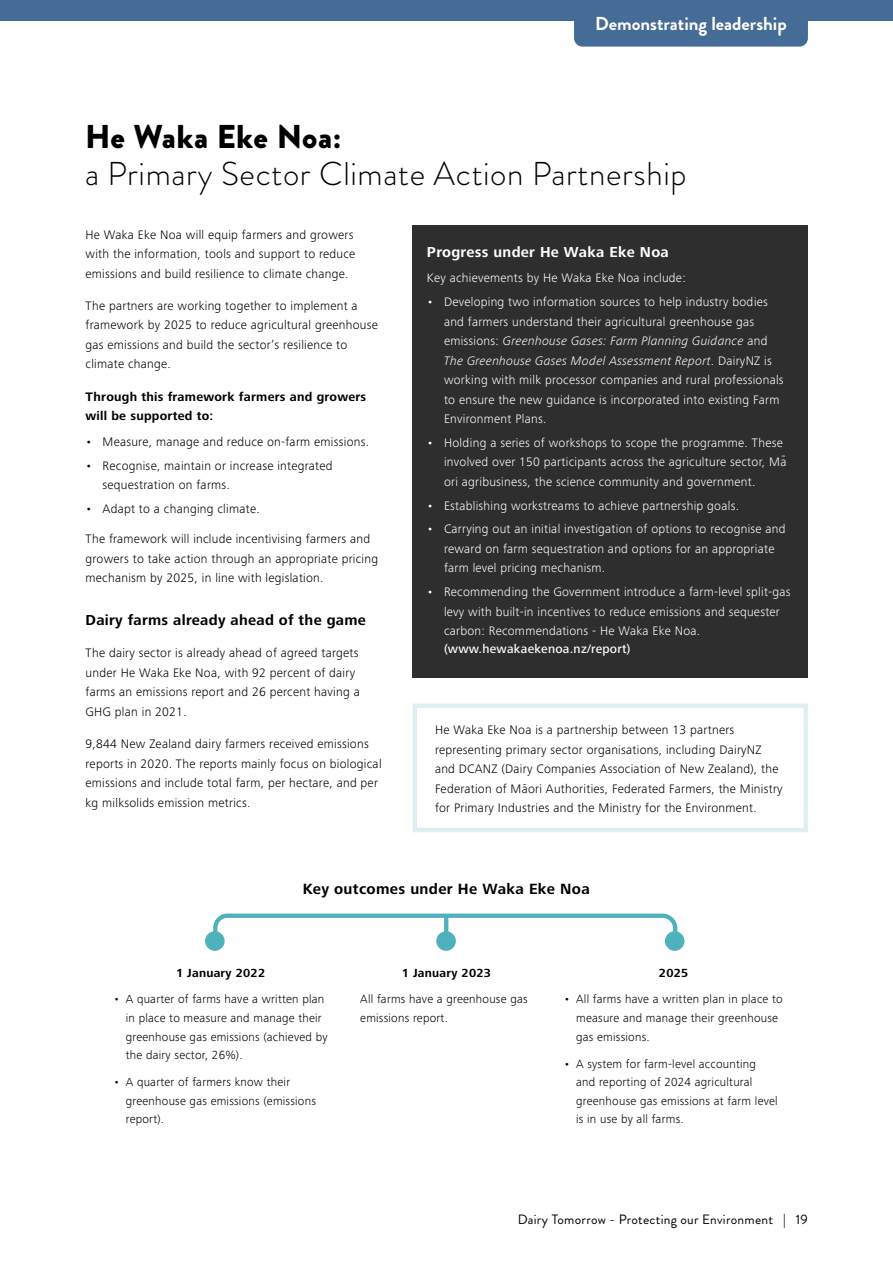
<style>
.page{position:relative;width:893px;height:1263px;background:#fff}
.page>*{position:absolute;margin:0;border:0;box-sizing:border-box;transform-origin:0 0}
.t1{font:300 33px "Brandon Grotesque";letter-spacing:.02em;color:#000}
.t2{font:900 33px "Brandon Grotesque";letter-spacing:.01em;color:#000}
.t3{font:700 18.75px "Brandon Grotesque";color:#fff}
.t4{font:700 15.3px "Frutiger Next";letter-spacing:.02em;color:#000}
.t5{font:700 15px "Frutiger Next";letter-spacing:.02em;color:#000}
.t6{font:700 15px "Frutiger Next";letter-spacing:.02em;color:#fff}
.t7{font:13.5px "Brandon Grotesque";letter-spacing:.02em;color:#000}
.t8{font:300 12.75px/19.5px "Frutiger Next";letter-spacing:.02em;color:#000}
.t9{font:300 12.75px/19.5px "Frutiger Next";letter-spacing:.02em;color:#fff}
.t10{font:700 12.75px/19.5px "Frutiger Next";letter-spacing:.02em;color:#000}
.t11{font:500 12.75px "Frutiger Next";letter-spacing:.02em;color:#fff}
.t12{font:300 12.15px/18.6px "Frutiger Next";letter-spacing:.02em;color:#000}
.t13{font:700 12.15px "Frutiger Next";letter-spacing:.02em;color:#000}
.s1{font-style:italic}
</style>
<div class="page">
<div style="left:412px;top:225px;width:396px;height:453px;background:#2e2e2f"></div>
<div style="left:412px;top:703px;width:396px;height:129px;border:4px solid #dfeeef"></div>
<div style="left:205px;top:931px;width:20px;height:20px;background:#4fb1bb;border-radius:50%"></div>
<svg style="left:436px;top:931px;width:20px;height:20px"></svg>
<div style="left:665px;top:931px;width:19px;height:20px;background:#4fb1bb;border-radius:50%"></div>
<svg style="left:211px;top:913px;width:468px;height:36px"></svg>
<hr style="left:444px;top:916px;width:4px;height:29px;background:#4fb1bb">
<div style="left:0;top:0;width:893px;height:21px;background:#446c97"></div>
<div style="left:574px;top:21px;width:234px;height:26px;background:#446c97"></div>
<h2 class="t3" style="left:595px;top:10px;width:193px">Demonstrating leadership</h2>
<h1 class="t2" style="left:85px;top:113px;width:258px">He Waka Eke Noa:</h1>
<h1 class="t1" style="left:85px;top:151px;width:603px">a Primary Sector Climate Action Partnership</h1>
<p class="t8" style="left:86px;top:225px;width:271px">He Waka Eke Noa will equip farmers and growers with the information, tools and support to reduce emissions and build resilience to climate change.</p>
<p class="t8" style="left:86px;top:296px;width:294px">The partners are working together to implement a framework by 2025 to reduce agricultural greenhouse gas emissions and build the sector’s resilience to climate change.</p>
<p class="t10" style="left:86px;top:387px;width:282px">Through this framework farmers and growers will be supported to:</p>
<p class="t8" style="left:86px;top:432px;width:285px">• Measure, manage and reduce on-farm emissions.</p>
<p class="t8" style="left:103px;top:456px;width:232px;text-indent:-17px">• Recognise, maintain or increase integrated sequestration on farms.</p>
<p class="t8" style="left:86px;top:499px;width:176px">• Adapt to a changing climate.</p>
<p class="t8" style="left:86px;top:529px;width:294px">The framework will include incentivising farmers and growers to take action through an appropriate pricing mechanism by 2025, in line with legislation.</p>
<p class="t5" style="left:86px;top:612px;width:282px">Dairy farms already ahead of the game</p>
<p class="t8" style="left:86px;top:643px;width:276px">The dairy sector is already ahead of agreed targets under He Waka Eke Noa, with 92 percent of dairy farms an emissions report and 26 percent having a GHG plan in 2021.</p>
<p class="t8" style="left:86px;top:734px;width:298px">9,844 New Zealand dairy farmers received emissions reports in 2020. The reports mainly focus on biological emissions and include total farm, per hectare, and per kg milksolids emission metrics.</p>
<p class="t6" style="left:427px;top:243px;width:243px">Progress under He Waka Eke Noa</p>
<p class="t9" style="left:427px;top:268px;width:260px">Key achievements by He Waka Eke Noa include:</p>
<p class="t9" style="left:444px;top:292px;width:341px;text-indent:-17px">• Developing two information sources to help industry bodies and farmers understand their agricultural greenhouse gas emissions: <span class="s1">Greenhouse Gases: Farm Planning Guidance</span> and <span class="s1">The Greenhouse Gases Model Assessment Report</span>. DairyNZ is working with milk processor companies and rural professionals to ensure the new guidance is incorporated into existing Farm Environment Plans.</p>
<p class="t9" style="left:427px;top:433px;width:361px;text-align:right">• Holding a series of workshops to scope the programme. These involved over 150 participants across the agriculture sector, Ma</p>
<p class="t9" style="left:782px;top:446px;width:6px">-</p>
<p class="t9" style="left:444px;top:472px;width:313px">ori agribusiness, the science community and government.</p>
<p class="t9" style="left:427px;top:496px;width:314px">• Establishing workstreams to achieve partnership goals.</p>
<p class="t9" style="left:444px;top:519px;width:343px;text-indent:-17px">• Carrying out an initial investigation of options to recognise and reward on farm sequestration and options for an appropriate farm level pricing mechanism.</p>
<p class="t9" style="left:444px;top:582px;width:348px;text-indent:-17px">• Recommending the Government introduce a farm-level split-gas levy with built-in incentives to reduce emissions and sequester carbon: Recommendations - He Waka Eke Noa.</p>
<p class="t11" style="left:444px;top:641px;width:188px">(www.hewakaekenoa.nz/report)</p>
<p class="t8" style="left:435px;top:720px;width:349px">He Waka Eke Noa is a partnership between 13 partners representing primary sector organisations, including DairyNZ and DCANZ (Dairy Companies Association of New Zealand), the Federation of Māori Authorities, Federated Farmers, the Ministry for Primary Industries and the Ministry for the Environment.</p>
<p class="t4" style="left:303px;top:880px;width:289px">Key outcomes under He Waka Eke Noa</p>
<p class="t13" style="left:176px;top:966px;width:91px">1 January 2022</p>
<p class="t13" style="left:402px;top:966px;width:91px">1 January 2023</p>
<p class="t13" style="left:659px;top:966px;width:31px">2025</p>
<p class="t12" style="left:126px;top:990px;width:203px;text-indent:-12px">• A quarter of farms have a written plan in place to measure and manage their greenhouse gas emissions (achieved by the dairy sector, 26%).</p>
<p class="t12" style="left:126px;top:1073px;width:192px;text-indent:-12px">• A quarter of farmers know their greenhouse gas emissions (emissions report).</p>
<p class="t12" style="left:360px;top:990px;width:169px">All farms have a greenhouse gas emissions report.</p>
<p class="t12" style="left:576px;top:990px;width:208px;text-indent:-12px">• All farms have a written plan in place to measure and manage their greenhouse gas emissions.</p>
<p class="t12" style="left:576px;top:1054px;width:203px;text-indent:-12px">• A system for farm-level accounting and reporting of 2024 agricultural greenhouse gas emissions at farm level is in use by all farms.</p>
<p class="t7" style="left:518px;top:1210px;width:292px">Dairy Tomorrow - Protecting our Environment | 19</p>
</div>
